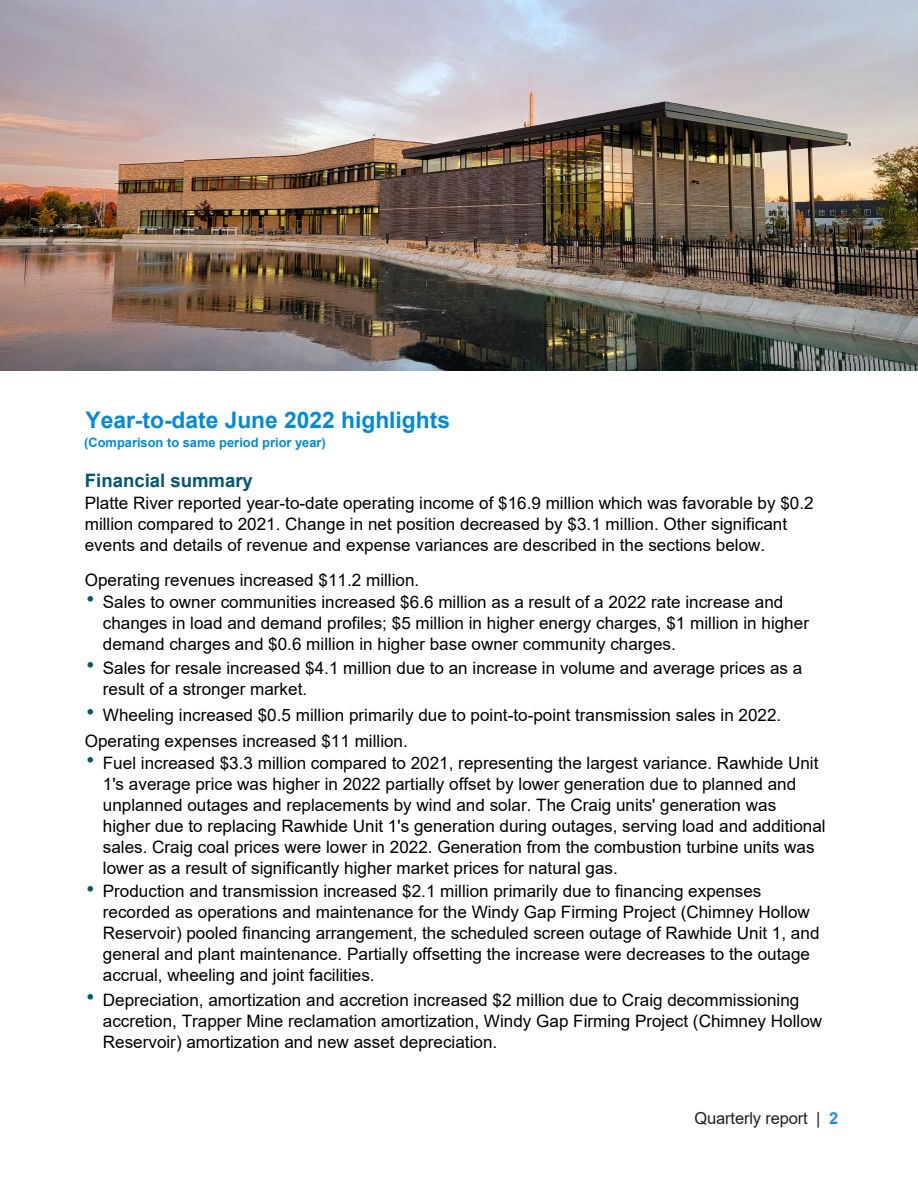
<style>
.page{position:relative;width:918px;height:1188px;background:#fff}
.page>*{position:absolute;margin:0;border:0;box-sizing:border-box;transform-origin:0 0}
.t1{font:700 22.8px "Arial";color:#008ad8}
.t2{font:700 18.6px "Arial";color:#005776}
.t3{font:17.1px/20.9px "Arial";color:#000}
.t4{font:16.5px "Arial";letter-spacing:-.01em;color:#231f20}
.t5{font:700 12.9px "Arial";color:#008ad8}
.s1{font-weight:700;color:#2291d0}
</style>
<div class="page">
<img style="left:0;top:0;width:918px;height:370px">
<p class="t1" style="left:86px;top:404px;width:366px">Year-to-date June 2022 highlights</p>
<p class="t5" style="left:84px;top:433px;width:243px">(Comparison to same period prior year)</p>
<p class="t2" style="left:85px;top:467px;width:169px">Financial summary</p>
<p class="t3" style="left:85px;top:492px;width:730px">Platte River reported year-to-date operating income of $16.9 million which was favorable by $0.2 million compared to 2021. Change in net position decreased by $3.1 million. Other significant events and details of revenue and expense variances are described in the sections below.</p>
<p class="t3" style="left:103px;top:568px;width:682px;line-height:22.5px;text-indent:-18px">Operating revenues increased $11.2 million.<br>Sales to owner communities increased $6.6 million as a result of a 2022 rate increase and</p>
<p class="t3" style="left:103px;top:613px;width:708px">changes in load and demand profiles; $5 million in higher energy charges, $1 million in higher demand charges and $0.6 million in higher base owner community charges.</p>
<p class="t3" style="left:103px;top:657px;width:701px">Sales for resale increased $4.1 million due to an increase in volume and average prices as a result of a stronger market.</p>
<p class="t3" style="left:85px;top:702px;width:698px;line-height:25.7px;text-indent:18px">Wheeling increased $0.5 million primarily due to point-to-point transmission sales in 2022.<br>Operating expenses increased $11 million.</p>
<p class="t3" style="left:103px;top:753px;width:724px">Fuel increased $3.3 million compared to 2021, representing the largest variance. Rawhide Unit 1's average price was higher in 2022 partially offset by lower generation due to planned and unplanned outages and replacements by wind and solar. The Craig units' generation was higher due to replacing Rawhide Unit 1's generation during outages, serving load and additional sales. Craig coal prices were lower in 2022. Generation from the combustion turbine units was lower as a result of significantly higher market prices for natural gas.</p>
<p class="t3" style="left:103px;top:881px;width:718px">Production and transmission increased $2.1 million primarily due to financing expenses recorded as operations and maintenance for the Windy Gap Firming Project (Chimney Hollow Reservoir) pooled financing arrangement, the scheduled screen outage of Rawhide Unit 1, and general and plant maintenance. Partially offsetting the increase were decreases to the outage accrual, wheeling and joint facilities.</p>
<p class="t3" style="left:103px;top:990px;width:721px">Depreciation, amortization and accretion increased $2 million due to Craig decommissioning accretion, Trapper Mine reclamation amortization, Windy Gap Firming Project (Chimney Hollow<br>Reservoir) amortization and new asset depreciation.</p>
<p class="t4" style="left:695px;top:1107px;width:145px">Quarterly report | <span class="s1">2</span></p>
</div>
